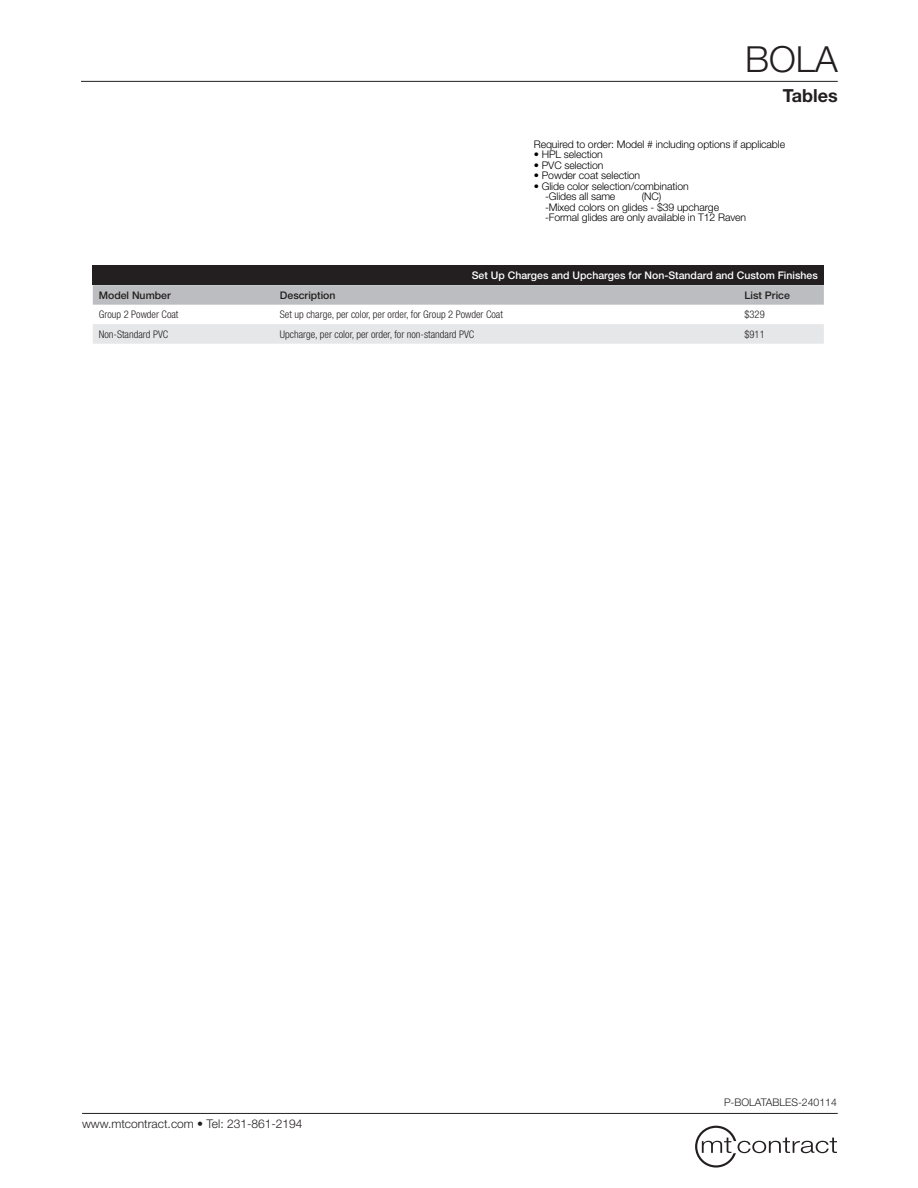
<style>
.page{position:relative;width:918px;height:1188px;background:#fff}
.page>*{position:absolute;margin:0;border:0;box-sizing:border-box;transform-origin:0 0}
.Product_Name_Page_Title{font:300 36px "Helvetica Neue LT Std";color:#231f20}
.t1{font:700 18px "Helvetica Neue LT Std";color:#231f20}
.t2{font:300 12px "Helvetica Neue LT Std";color:#231f20}
.t3{font:300 10.5px "Helvetica Neue LT Std";letter-spacing:-.01em;color:#000}
.t4{font:300 condensed 10.5px "Helvetica Neue LT Std";color:#231f20}
.t5{font:500 10.5px "Helvetica Neue LT Std";color:#fff}
.t6{font:500 10.5px "Helvetica Neue LT Std";color:#231f20}
.t7{font:300 10.5px "Helvetica Neue LT Std";color:#231f20}
</style>
<div class="page">
<hr style="left:82px;top:1113px;width:756px;height:1px;background:#231f20">
<hr style="left:81px;top:81px;width:757px;height:1px;background:#231f20">
<svg style="left:695px;top:1126px;width:142px;height:42px"></svg>
<div style="left:93px;top:266px;width:731px;height:19px;background:#231f20"></div>
<svg style="left:93px;top:285px;width:731px;height:20px;background:#bdbec1"></svg>
<div style="left:93px;top:324px;width:731px;height:20px;background:#e6e7e9"></div>
<p class="Product_Name_Page_Title" style="left:745px;top:37px;width:94px">BOLA</p>
<h2 class="t1" style="left:783px;top:85px;width:56px">Tables</h2>
<p class="t3" style="left:534px;top:138px;width:253px">Required to order: Model # including options if applicable</p>
<p class="t3" style="left:534px;top:148px;width:71px">• HPL selection</p>
<p class="t3" style="left:534px;top:159px;width:71px">• PVC selection</p>
<p class="t3" style="left:534px;top:169px;width:108px">• Powder coat selection</p>
<p class="t3" style="left:534px;top:180px;width:156px">• Glide color selection/combination</p>
<p class="t3" style="left:545px;top:190px;width:72px">-Glides all same</p>
<p class="t3" style="left:642px;top:190px;width:21px">(NC)</p>
<p class="t3" style="left:545px;top:201px;width:176px">-Mixed colors on glides - $39 upcharge</p>
<p class="t3" style="left:545px;top:211px;width:203px">-Formal glides are only available in T12 Raven</p>
<p class="t5" style="left:472px;top:269px;width:348px">Set Up Charges and Upcharges for Non-Standard and Custom Finishes</p>
<p class="t6" style="left:99px;top:289px;width:73px">Model Number</p>
<p class="t6" style="left:280px;top:289px;width:57px">Description</p>
<p class="t6" style="left:745px;top:289px;width:47px">List Price</p>
<p class="t4" style="left:99px;top:308px;width:81px">Group 2 Powder Coat</p>
<p class="t4" style="left:280px;top:308px;width:225px">Set up charge, per color, per order, for Group 2 Powder Coat</p>
<p class="t4" style="left:745px;top:308px;width:22px">$329</p>
<p class="t4" style="left:99px;top:328px;width:71px">Non-Standard PVC</p>
<p class="t4" style="left:280px;top:328px;width:196px">Upcharge, per color, per order, for non-standard PVC</p>
<p class="t4" style="left:745px;top:328px;width:22px">$911</p>
<p class="t2" style="left:82px;top:1117px;width:222px">www.mtcontract.com • Tel: 231-861-2194</p>
<p class="t7" style="left:724px;top:1096px;width:114px">P-BOLATABLES-240114</p>
</div>
